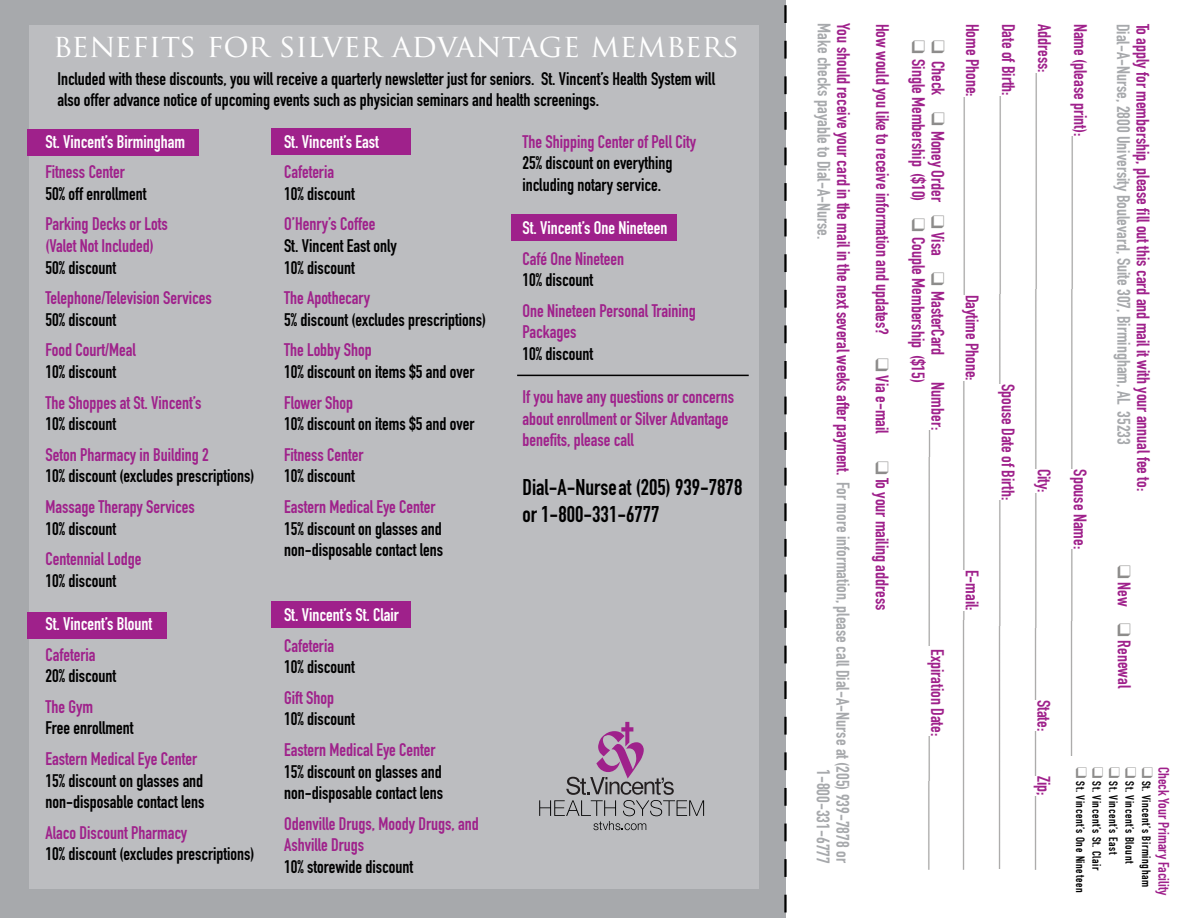
<style>
.page{position:relative;width:1188px;height:918px;background:#fff}
.page>*{position:absolute;margin:0;border:0;box-sizing:border-box;transform-origin:0 0}
.t1{font:31.5px "Trajan Pro";color:#fff}
.t2{font:22.5px/27px "DIN Engschrift";color:#000}
.t3{font:18px/21.6px "DIN Engschrift";color:#9f218b}
.t4{font:18px/21.6px "DIN Engschrift";color:#000}
.t5{font:18px/36px "DIN Engschrift";color:#8d8c8b}
.t6{font:18px "DIN Engschrift";color:#a7a9ac}
.t7{font:18px "DIN Engschrift";color:#fff}
.t8{font:15px "DIN Engschrift";color:#9f218b}
.t9{font:12px "DIN Engschrift";letter-spacing:.05em;color:#000}
.s1{color:#8d8c8b}
.s2{color:#a7a9ac}
.s3{color:#9f218b}
</style>
<div class="page">
<div style="left:0;top:0;width:786px;height:918px;background:#a7a9ac"></div>
<div style="left:30px;top:26px;width:729px;height:864px;background:#bcbdc0"></div>
<div style="left:272px;top:128px;width:139px;height:27px;background:#9f218b"></div>
<div style="left:511px;top:214px;width:165px;height:27px;background:#9f218b"></div>
<div style="left:27px;top:129px;width:171px;height:27px;background:#9f218b"></div>
<div style="left:272px;top:602px;width:139px;height:26px;background:#9f218b"></div>
<div style="left:28px;top:612px;width:139px;height:27px;background:#9f218b"></div>
<svg style="left:539px;top:722px;width:165px;height:108px"></svg>
<svg style="left:784px;top:5px;width:3px;height:908px"></svg>
<hr style="left:517px;top:375px;width:232px;height:1px;background:#000">
<h1 class="t1" style="left:53px;top:25px;width:687px">BENEFITS FOR SILVER ADVANTAGE MEMBERS</h1>
<p class="t4" style="left:57px;top:67px;width:659px">Included with these discounts, you will receive a quarterly newsletter just for seniors. St. Vincent’s Health System will also offer advance notice of upcoming events such as physician seminars and health screenings.</p>
<p class="t7" style="left:46px;top:131px;width:141px">St. Vincent’s Birmingham</p>
<p class="t3" style="left:46px;top:161px;width:81px">Fitness Center</p>
<p class="t4" style="left:46px;top:183px;width:102px">50% off enrollment</p>
<p class="t3" style="left:46px;top:213px;width:124px">Parking Decks or Lots (Valet Not Included)</p>
<p class="t4" style="left:46px;top:256px;width:72px">50% discount</p>
<p class="t3" style="left:46px;top:287px;width:168px">Telephone/Television Services</p>
<p class="t4" style="left:46px;top:309px;width:72px">50% discount</p>
<p class="t3" style="left:46px;top:339px;width:92px">Food Court/Meal</p>
<p class="t4" style="left:46px;top:361px;width:72px">10% discount</p>
<p class="t3" style="left:46px;top:391px;width:158px">The Shoppes at St. Vincent’s</p>
<p class="t4" style="left:46px;top:413px;width:72px">10% discount</p>
<p class="t3" style="left:46px;top:444px;width:165px">Seton Pharmacy in Building 2</p>
<p class="t4" style="left:46px;top:465px;width:210px">10% discount (excludes prescriptions)</p>
<p class="t3" style="left:46px;top:496px;width:151px">Massage Therapy Services</p>
<p class="t4" style="left:46px;top:517px;width:72px">10% discount</p>
<p class="t3" style="left:46px;top:548px;width:98px">Centennial Lodge</p>
<p class="t4" style="left:46px;top:570px;width:72px">10% discount</p>
<p class="t7" style="left:46px;top:613px;width:108px">St. Vincent’s Blount</p>
<p class="t3" style="left:46px;top:643px;width:51px">Cafeteria</p>
<p class="t4" style="left:46px;top:665px;width:72px">20% discount</p>
<p class="t3" style="left:46px;top:696px;width:49px">The Gym</p>
<p class="t4" style="left:46px;top:717px;width:89px">Free enrollment</p>
<p class="t3" style="left:46px;top:748px;width:153px">Eastern Medical Eye Center</p>
<p class="t4" style="left:46px;top:769px;width:161px">15% discount on glasses and non-disposable contact lens</p>
<p class="t3" style="left:46px;top:822px;width:143px">Alaco Discount Pharmacy</p>
<p class="t4" style="left:46px;top:843px;width:210px">10% discount (excludes prescriptions)</p>
<p class="t7" style="left:284px;top:131px;width:96px">St. Vincent’s East</p>
<p class="t3" style="left:284px;top:161px;width:51px">Cafeteria</p>
<p class="t4" style="left:284px;top:183px;width:72px">10% discount</p>
<p class="t3" style="left:284px;top:213px;width:93px">O’Henry’s Coffee</p>
<p class="t4" style="left:284px;top:235px;width:114px">St. Vincent East only<br>10% discount</p>
<p class="t3" style="left:284px;top:287px;width:88px">The Apothecary</p>
<p class="t4" style="left:284px;top:309px;width:204px">5% discount (excludes prescriptions)</p>
<p class="t3" style="left:284px;top:339px;width:89px">The Lobby Shop</p>
<p class="t4" style="left:284px;top:361px;width:192px">10% discount on items $5 and over</p>
<p class="t3" style="left:284px;top:391px;width:71px">Flower Shop</p>
<p class="t4" style="left:284px;top:413px;width:192px">10% discount on items $5 and over</p>
<p class="t3" style="left:284px;top:444px;width:81px">Fitness Center</p>
<p class="t4" style="left:284px;top:465px;width:72px">10% discount</p>
<p class="t3" style="left:284px;top:496px;width:153px">Eastern Medical Eye Center</p>
<p class="t4" style="left:284px;top:517px;width:161px">15% discount on glasses and non-disposable contact lens</p>
<p class="t7" style="left:284px;top:604px;width:116px">St. Vincent’s St. Clair</p>
<p class="t3" style="left:284px;top:634px;width:51px">Cafeteria</p>
<p class="t4" style="left:284px;top:656px;width:72px">10% discount</p>
<p class="t3" style="left:284px;top:687px;width:52px">Gift Shop</p>
<p class="t4" style="left:284px;top:708px;width:72px">10% discount</p>
<p class="t3" style="left:284px;top:739px;width:153px">Eastern Medical Eye Center</p>
<p class="t4" style="left:284px;top:760px;width:161px">15% discount on glasses and non-disposable contact lens</p>
<p class="t3" style="left:284px;top:813px;width:196px">Odenville Drugs, Moody Drugs, and<br>Ashville Drugs</p>
<p class="t4" style="left:284px;top:856px;width:131px">10% storewide discount</p>
<p class="t3" style="left:523px;top:130px;width:175px">The Shipping Center of Pell City</p>
<p class="t4" style="left:523px;top:152px;width:152px">25% discount on everything including notary service.</p>
<p class="t7" style="left:523px;top:217px;width:147px">St. Vincent’s One Nineteen</p>
<p class="t3" style="left:523px;top:247px;width:103px">Café One Nineteen</p>
<p class="t4" style="left:523px;top:269px;width:72px">10% discount</p>
<p class="t3" style="left:523px;top:300px;width:175px">One Nineteen Personal Training<br>Packages</p>
<p class="t4" style="left:523px;top:343px;width:72px">10% discount</p>
<p class="t3" style="left:523px;top:386px;width:213px">If you have any questions or concerns about enrollment or Silver Advantage benefits, please call</p>
<p class="t2" style="left:523px;top:473px;width:221px">Dial-A-Nurse at (205) 939-7878 or 1-800-331-6777</p>
<p class="t3" style="left:1154px;top:24px;width:469px;rotate:90deg">To apply for membership, please fill out this card and mail it with your annual fee to:</p>
<p class="t3" style="left:902px;top:23px;width:841px;line-height:38.7px;text-indent:437px;rotate:90deg"><span class="s1">❑</span> To your mailing address<br>You should receive your card in the mail in the next several weeks after payment. <span class="s2">For more information, please call Dial-A-Nurse at (205) 939-7878 or</span></p>
<p class="t5" style="left:1098px;top:24px;width:855px;rotate:90deg"><span class="s3">Name (please print):</span>_____________________________________<span class="s3">Spouse Name:</span>_______________________ <span class="s3">Address:</span>____________________________________________<span class="s3">City:</span>_______________________<span class="s3">State:</span>_____<span class="s3">Zip;</span>_________ <span class="s3">Date of Birth:</span>________________________________<span class="s3">Spouse Date of Birth:</span>_________________________________________ <span class="s3">Home Phone:</span>______________________<span class="s3">Daytime Phone:</span>_____________________<span class="s3">E-mail:</span>_____________________________</p>
<p class="t6" style="left:835px;top:23px;width:217px;rotate:90deg">Make checks payable to Dial-A-Nurse.</p>
<p class="t3" style="left:936px;top:24px;width:361px;line-height:36px;text-indent:17px;rotate:90deg"><span class="s1">❑</span> Single Membership ($10) <span class="s1">❑</span> Couple Membership ($15)<br>How would you like to receive information and updates?</p>
<p class="t6" style="left:1134px;top:24px;width:423px;rotate:90deg">Dial-A-Nurse, 2800 University Boulevard, Suite 307, Birmingham, AL 35233</p>
<p class="t3" style="left:949px;top:40px;width:317px;rotate:90deg"><span class="s1">❑</span> Check <span class="s1">❑</span> Money Order <span class="s1">❑</span> Visa <span class="s1">❑</span> MasterCard</p>
<p class="t5" style="left:956px;top:382px;width:490px;rotate:90deg"><span class="s3">Number:</span>________________________ <span class="s3">Expiration Date:</span>_______________</p>
<p class="t3" style="left:893px;top:358px;width:77px;rotate:90deg"><span class="s1">❑</span> Via e-mail</p>
<p class="t3" style="left:1135px;top:565px;width:124px;rotate:90deg"><span class="s1">❑</span> New <span class="s1">❑</span> Renewal</p>
<p class="t9" style="left:1087px;top:767px;width:127px;rotate:90deg"><span class="s1">❑</span> St. Vincent’s One Nineteen</p>
<p class="t9" style="left:1104px;top:767px;width:105px;rotate:90deg"><span class="s1">❑</span> St. Vincent’s St. Clair</p>
<p class="t9" style="left:1120px;top:767px;width:89px;rotate:90deg"><span class="s1">❑</span> St. Vincent’s East</p>
<p class="t9" style="left:1137px;top:767px;width:98px;rotate:90deg"><span class="s1">❑</span> St. Vincent’s Blount</p>
<p class="t9" style="left:1153px;top:767px;width:122px;rotate:90deg"><span class="s1">❑</span>St. Vincent’s Birmingham</p>
<p class="t6" style="left:834px;top:769px;width:96px;rotate:90deg">1-800-331-6777</p>
<p class="t8" style="left:1173px;top:767px;width:130px;rotate:90deg">Check Your Primary Facility</p>
</div>
